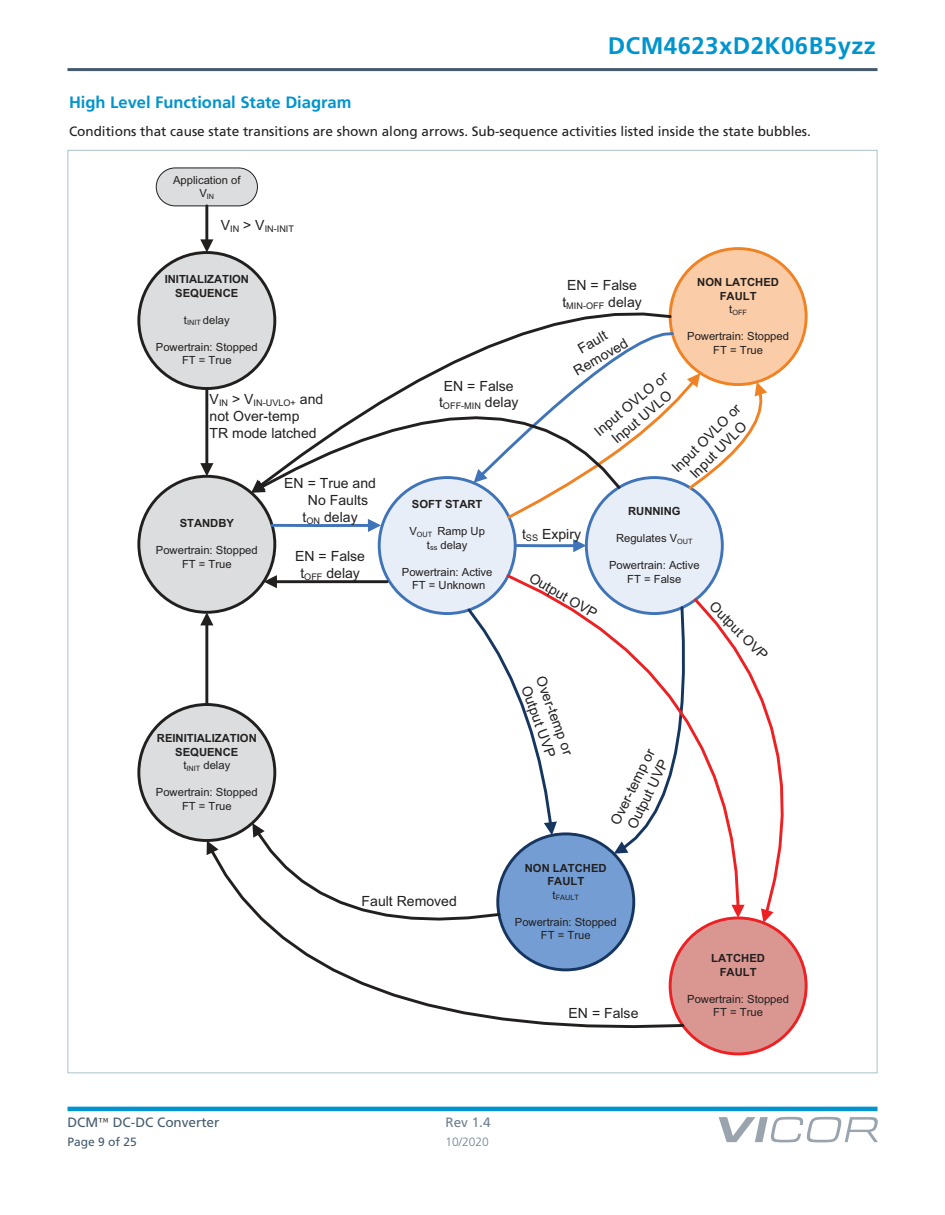
<style>
.page{position:relative;width:945px;height:1215px;background:#fff}
.page>*{position:absolute;margin:0;border:0;box-sizing:border-box;transform-origin:0 0}
.t1{font:700 24px "Frutiger";letter-spacing:.02em;color:#0094ce}
.t2{font:700 16.5px "Frutiger";color:#0094ce}
.t3{font:14.1px/16.8px "Arial";color:#221f1f;text-align:center}
.t4{font:13.5px "Frutiger";color:#221f1f}
.t5{font:13.5px "Frutiger";color:#445b6d}
.t6{font:13.5px "Frutiger";color:#6e8090}
.t7{font:12px "Frutiger";color:#445b6d}
.t8{font:300 12px "Frutiger";color:#6e8090}
.t9{font:11.25px/13.5px "Arial";color:#221f1f;text-align:center}
.t10{font:700 11.25px/13.5px "Arial";color:#221f1f;text-align:center}
.t11{font:9.15px "Arial";color:#221f1f}
.t12{font:7.35px "Arial";color:#221f1f}
.s1{font-weight:400}
.s2{font-family:"Frutiger Serif LT Pro";color:#221f1f}
</style>
<div class="page">
<hr style="left:68px;top:68px;width:810px;height:3px;background:#445b6d">
<hr style="left:68px;top:1107px;width:810px;height:4px;background:#0094ce">
<div style="left:670px;top:918px;width:136px;height:136px;background:#da9792;border-radius:50%"></div>
<div style="left:139px;top:476px;width:136px;height:136px;background:#dbddde;border-radius:50%"></div>
<div style="left:137px;top:475px;width:139px;height:139px;border:3px solid #221f1f;border-radius:50%"></div>
<div style="left:156px;top:168px;width:101px;height:38px;background:#dbddde;border-radius:19px"></div>
<div style="left:156px;top:168px;width:102px;height:38px;border:1px solid #221f1f;border-radius:19px"></div>
<hr style="left:205px;top:206px;width:3px;height:35px;background:#221f1f">
<svg style="left:200px;top:239px;width:13px;height:12px"></svg>
<div style="left:139px;top:253px;width:136px;height:136px;background:#dbddde;border-radius:50%"></div>
<div style="left:137px;top:251px;width:139px;height:139px;border:3px solid #221f1f;border-radius:50%"></div>
<div style="left:379px;top:478px;width:136px;height:136px;background:#e8eef7;border-radius:50%"></div>
<div style="left:586px;top:478px;width:136px;height:136px;background:#e8eef7;border-radius:50%"></div>
<div style="left:670px;top:249px;width:136px;height:136px;background:#facca7;border-radius:50%"></div>
<hr style="left:205px;top:389px;width:3px;height:76px;background:#221f1f">
<svg style="left:200px;top:463px;width:13px;height:13px"></svg>
<svg style="left:212px;top:849px;width:474px;height:180px"></svg>
<svg style="left:207px;top:841px;width:11px;height:14px"></svg>
<svg style="left:513px;top:539px;width:73px;height:13px"></svg>
<svg style="left:252px;top:606px;width:305px;height:316px"></svg>
<hr style="left:275px;top:580px;width:112px;height:3px;background:#221f1f">
<svg style="left:264px;top:575px;width:13px;height:13px"></svg>
<svg style="left:504px;top:572px;width:215px;height:338px"></svg>
<svg style="left:614px;top:596px;width:170px;height:327px"></svg>
<div style="left:139px;top:705px;width:136px;height:136px;background:#dbddde;border-radius:50%"></div>
<div style="left:137px;top:703px;width:139px;height:139px;border:3px solid #221f1f;border-radius:50%"></div>
<hr style="left:205px;top:624px;width:3px;height:81px;background:#221f1f">
<svg style="left:200px;top:612px;width:13px;height:13px"></svg>
<svg style="left:271px;top:311px;width:402px;height:19px"></svg>
<svg style="left:251px;top:330px;width:516px;height:202px"></svg>
<svg style="left:719px;top:1117px;width:159px;height:25px"></svg>
<h1 class="t1" style="left:608px;top:36px;width:270px">DCM4623xD2K06B5yzz</h1>
<h2 class="t2" style="left:69px;top:96px;width:284px">High Level Functional State Diagram</h2>
<p class="t4" style="left:69px;top:125px;width:743px">Conditions that cause state transitions are shown along arrows. Sub-sequence activities listed inside the state bubbles.</p>
<p class="t9" style="left:173px;top:174px;width:69px">Application of</p>
<p class="t12" style="left:199px;top:193px;width:16px"><sup>V</sup>IN</p>
<p class="t11" style="left:221px;top:225px;width:75px"><sup>V</sup>IN <sup>&gt;</sup> <sup>V</sup>IN-INIT</p>
<p class="t10" style="left:165px;top:273px;width:86px">INITIALIZATION<br>SEQUENCE</p>
<p class="t9" style="left:184px;top:314px;width:47px">t<sub>INIT</sub> delay</p>
<p class="t9" style="left:156px;top:341px;width:103px">Powertrain: Stopped<br>FT = True</p>
<p class="t11" style="left:210px;top:399px;width:115px"><sup>V</sup>IN <sup>&gt;</sup> <sup>V</sup>IN-UVLO+ <sup>and</sup></p>
<p class="t3" style="left:210px;top:409px;width:109px;text-align:left">not Over-temp<br>TR mode latched</p>
<p class="t10" style="left:180px;top:517px;width:56px">STANDBY</p>
<p class="t9" style="left:156px;top:545px;width:103px">Powertrain: Stopped<br>FT = True</p>
<p class="t3" style="left:284px;top:476px;width:93px">EN = True and</p>
<p class="t3" style="left:308px;top:493px;width:62px">No Faults</p>
<p class="t3" style="left:303px;top:510px;width:57px">t<sub>ON</sub> delay</p>
<p class="t3" style="left:295px;top:549px;width:71px">EN = False t<sub>OFF</sub> delay</p>
<p class="t10" style="left:157px;top:732px;width:101px">REINITIALIZATION<br>SEQUENCE<br><span class="s1">t</span><sub>INIT</sub> <span class="s1">delay</span></p>
<p class="t9" style="left:156px;top:786px;width:103px">Powertrain: Stopped<br>FT = True</p>
<p class="t3" style="left:444px;top:379px;width:71px">EN = False</p>
<p class="t11" style="left:439px;top:403px;width:81px"><sup>t</sup>OFF-MIN <sup>delay</sup></p>
<p class="t10" style="left:697px;top:276px;width:83px">NON LATCHED<br>FAULT</p>
<p class="t12" style="left:729px;top:309px;width:19px"><sup>t</sup>OFF</p>
<p class="t9" style="left:687px;top:331px;width:103px">Powertrain: Stopped<br>FT = True</p>
<p class="t3" style="left:567px;top:278px;width:71px">EN = False</p>
<p class="t11" style="left:562px;top:302px;width:81px"><sup>t</sup>MIN-OFF <sup>delay</sup></p>
<p class="t3" style="left:563px;top:351px;width:62px;rotate:-30deg">Fault<br>Removed</p>
<p class="t3" style="left:592px;top:428px;width:92px;rotate:-40deg">Input OVLO or<br>Input UVLO</p>
<p class="t3" style="left:669px;top:465px;width:92px;rotate:-45deg">Input OVLO or<br>Input UVLO</p>
<p class="t10" style="left:412px;top:498px;width:72px">SOFT START</p>
<p class="t9" style="left:409px;top:526px;width:77px">V<sub>OUT</sub> Ramp Up t<sub>ss</sub> delay</p>
<p class="t9" style="left:402px;top:566px;width:92px">Powertrain: Active<br>FT = Unknown</p>
<p class="t3" style="left:522px;top:527px;width:61px">t<sub>SS</sub> Expiry</p>
<p class="t3" style="left:534px;top:570px;width:77px;rotate:30deg">Output OVP</p>
<p class="t3" style="left:547px;top:674px;width:84px;text-align:left;rotate:70deg">Over-temp or<br>Output UVP</p>
<p class="t10" style="left:628px;top:505px;width:54px">RUNNING</p>
<p class="t9" style="left:616px;top:533px;width:78px">Regulates V<sub>OUT</sub></p>
<p class="t9" style="left:609px;top:559px;width:92px">Powertrain: Active<br>FT = False</p>
<p class="t3" style="left:717px;top:599px;width:77px;rotate:45deg">Output OVP</p>
<p class="t3" style="left:608px;top:821px;width:84px;text-align:left;rotate:-64deg">Over-temp or<br>Output UVP</p>
<p class="t3" style="left:362px;top:894px;width:97px">Fault Removed</p>
<p class="t10" style="left:525px;top:861px;width:83px">NON LATCHED<br>FAULT</p>
<p class="t12" style="left:553px;top:895px;width:28px"><sup>t</sup>FAULT</p>
<p class="t9" style="left:515px;top:916px;width:103px">Powertrain: Stopped<br>FT = True</p>
<p class="t3" style="left:569px;top:1006px;width:71px">EN = False</p>
<p class="t5" style="left:68px;top:1116px;width:153px">DCM<span class="s2">™</span> DC-DC Converter</p>
<p class="t6" style="left:446px;top:1114px;width:47px">Rev 1.4</p>
<p class="t7" style="left:68px;top:1137px;width:71px">Page 9 of 25</p>
<p class="t8" style="left:446px;top:1137px;width:45px">10/2020</p>
<p class="t10" style="left:711px;top:952px;width:55px">LATCHED<br>FAULT</p>
<p class="t9" style="left:687px;top:993px;width:103px">Powertrain: Stopped<br>FT = True</p>
</div>
